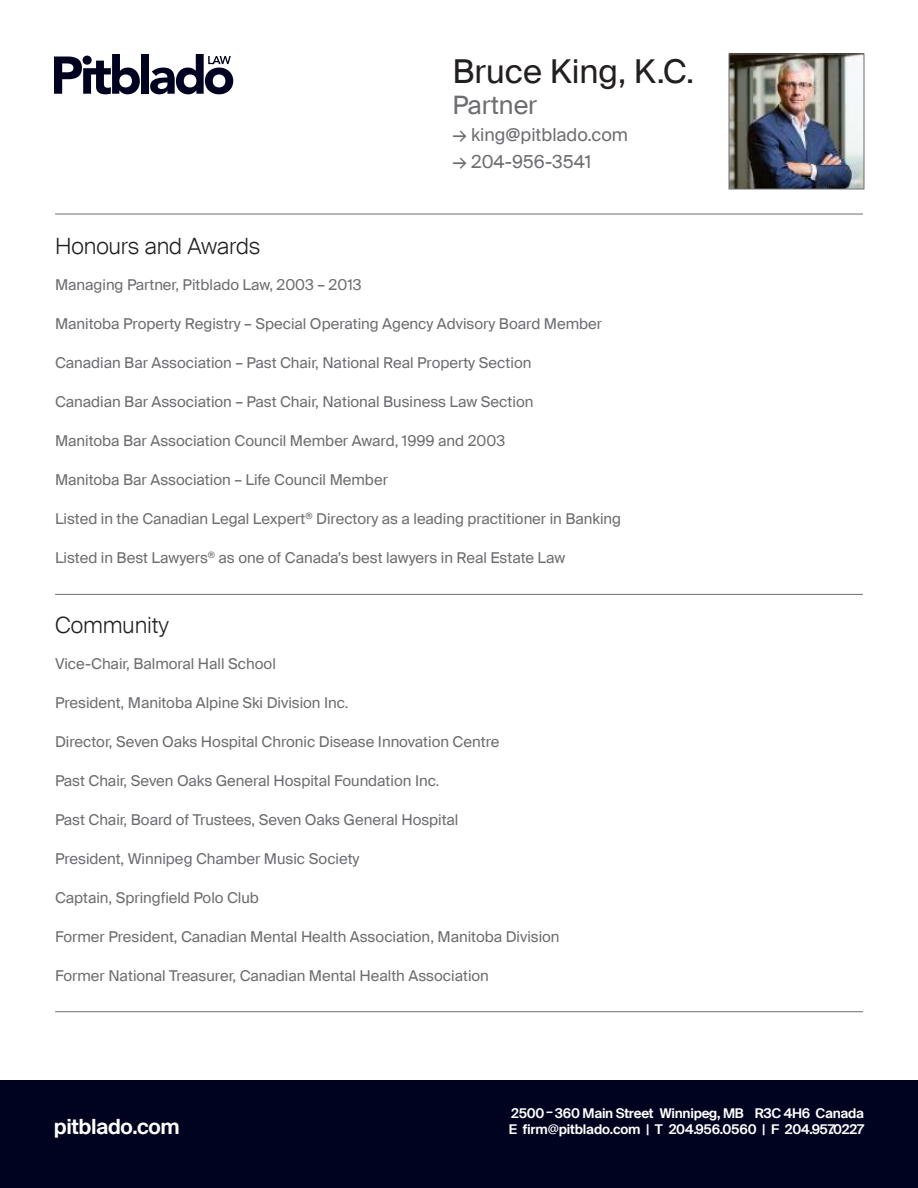
<style>
.page{position:relative;width:918px;height:1188px;background:#fff}
.page>*{position:absolute;margin:0;border:0;box-sizing:border-box;transform-origin:0 0}
.t1{font:33px "Suisse Intl";color:#231f20}
.t2{font:25.5px "Suisse Intl";color:#6d6e71}
.t3{font:300 22.5px "Suisse Intl";color:#231f20}
.t4{font:600 21px "Suisse Intl";letter-spacing:-.02em;color:#fff}
.t5{font:18px "Suisse Intl";color:#6d6e71}
.t6{font:15px "Suisse Intl";color:#6d6e71}
.t7{font:600 13.5px "Suisse Intl";letter-spacing:-.02em;color:#fff}
</style>
<div class="page">
<div style="left:0;top:1080px;width:918px;height:108px;background:#000320"></div>
<hr style="left:55px;top:214px;width:808px;height:1px;background:#6d6e71">
<hr style="left:55px;top:1011px;width:808px;height:1px;background:#6d6e71">
<hr style="left:55px;top:594px;width:808px;height:1px;background:#6d6e71">
<img style="left:731px;top:56px;width:131px;height:131px">
<div style="left:729px;top:54px;width:135px;height:135px;border:1px solid #6d6e71"></div>
<div style="left:141px;top:54px;width:8px;height:40px;background:#000320"></div>
<svg style="left:150px;top:54px;width:83px;height:40px"></svg>
<svg style="left:54px;top:54px;width:86px;height:40px"></svg>
<h1 class="t1" style="left:453px;top:58px;width:243px">Bruce King, K.C.</h1>
<h2 class="t2" style="left:453px;top:95px;width:86px">Partner</h2>
<p class="t5" style="left:453px;top:124px;width:177px">→ king@pitblado.com</p>
<p class="t5" style="left:453px;top:151px;width:141px">→ 204-956-3541</p>
<h3 class="t3" style="left:55px;top:233px;width:207px">Honours and Awards</h3>
<p class="t6" style="left:55px;top:276px;width:308px">Managing Partner, Pitblado Law, 2003 – 2013</p>
<p class="t6" style="left:55px;top:315px;width:549px">Manitoba Property Registry – Special Operating Agency Advisory Board Member</p>
<p class="t6" style="left:55px;top:354px;width:478px">Canadian Bar Association – Past Chair, National Real Property Section</p>
<p class="t6" style="left:55px;top:393px;width:480px">Canadian Bar Association – Past Chair, National Business Law Section</p>
<p class="t6" style="left:55px;top:432px;width:452px">Manitoba Bar Association Council Member Award, 1999 and 2003</p>
<p class="t6" style="left:55px;top:471px;width:334px">Manitoba Bar Association – Life Council Member</p>
<p class="t6" style="left:55px;top:513px;width:567px">Listed in the Canadian Legal Lexpert<sup>®</sup> Directory as a leading practitioner in Banking</p>
<p class="t6" style="left:55px;top:549px;width:512px">Listed in Best Lawyers<sup>®</sup> as one of Canada’s best lawyers in Real Estate Law</p>
<h3 class="t3" style="left:55px;top:613px;width:116px">Community</h3>
<p class="t6" style="left:55px;top:658px;width:222px">Vice-Chair, Balmoral Hall School</p>
<p class="t6" style="left:55px;top:695px;width:295px">President, Manitoba Alpine Ski Division Inc.</p>
<p class="t6" style="left:55px;top:734px;width:446px">Director, Seven Oaks Hospital Chronic Disease Innovation Centre</p>
<p class="t6" style="left:55px;top:773px;width:386px">Past Chair, Seven Oaks General Hospital Foundation Inc.</p>
<p class="t6" style="left:55px;top:812px;width:405px">Past Chair, Board of Trustees, Seven Oaks General Hospital</p>
<p class="t6" style="left:55px;top:853px;width:306px">President, Winnipeg Chamber Music Society</p>
<p class="t6" style="left:55px;top:890px;width:205px">Captain, Springfield Polo Club</p>
<p class="t6" style="left:55px;top:929px;width:506px">Former President, Canadian Mental Health Association, Manitoba Division</p>
<p class="t6" style="left:55px;top:968px;width:435px">Former National Treasurer, Canadian Mental Health Association</p>
<p class="t7" style="left:511px;top:1108px;width:354px">2500 – 360 Main Street Winnipeg, MB R3C 4H6 Canada</p>
<h3 class="t4" style="left:54px;top:1114px;width:127px">pitblado.com</h3>
<p class="t7" style="left:509px;top:1122px;width:357px">E firm@pitblado.com | T 204.956.0560 | F 204.957.0227</p>
</div>
